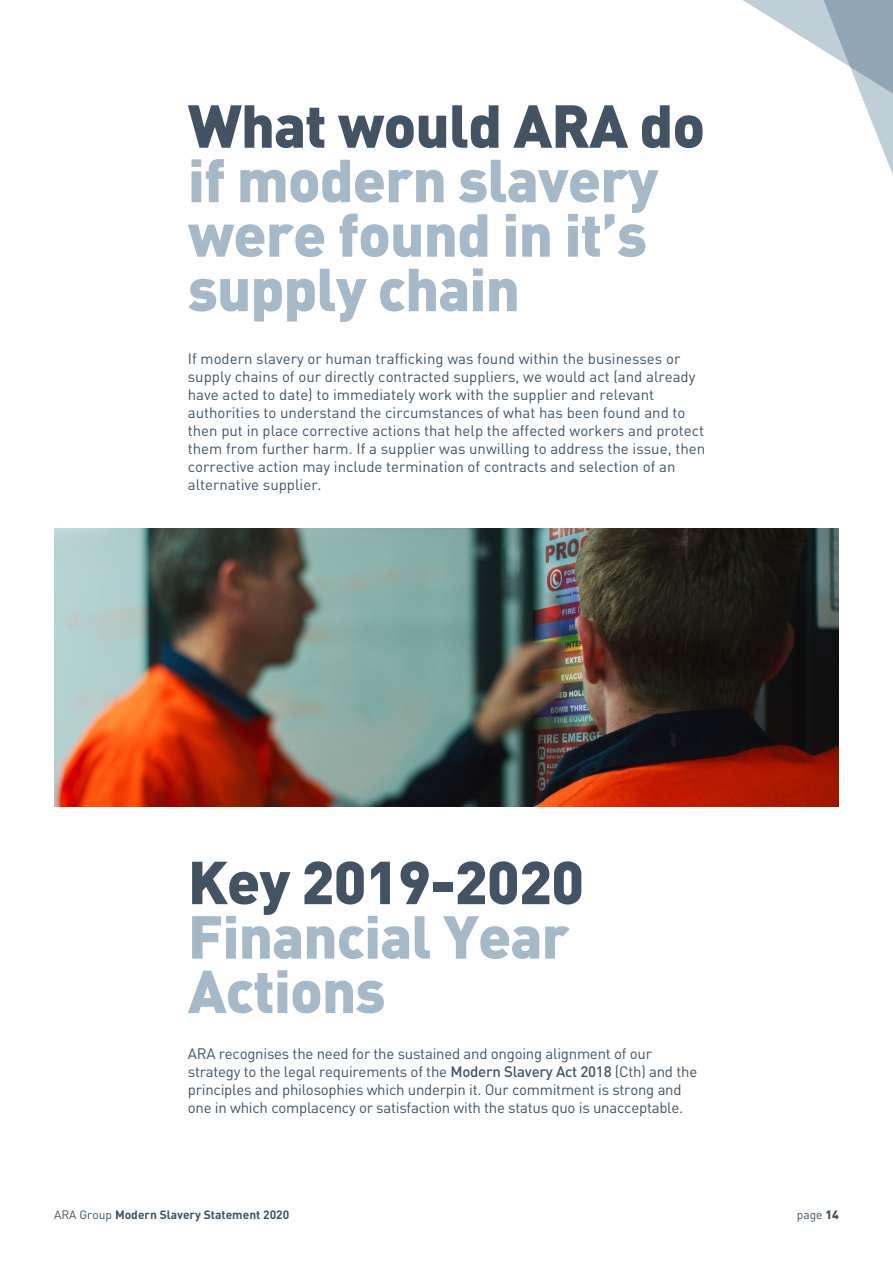
<style>
.page{position:relative;width:893px;height:1263px;background:#fff}
.page>*{position:absolute;margin:0;border:0;box-sizing:border-box;transform-origin:0 0}
.t1{font:900 59.55px/54.4px "DIN";letter-spacing:-.015em;color:#a6b9c8}
.t2{font:900 59.55px "DIN";letter-spacing:-.015em;color:#435364}
.t3{font:15px/18px "DIN";color:#435364}
.t4{font:700 12px "DIN";color:#435364}
.t5{font:12px "DIN";color:#435364}
.s1{color:#435364}
.s2{font-weight:500}
.s3{font-weight:400}
.s4{font-weight:900}
</style>
<div class="page">
<svg style="left:743px;top:0;width:150px;height:175px"></svg>
<img style="left:54px;top:528px;width:785px;height:278px">
<p class="t1" style="left:188px;top:96px;width:519px"><span class="s1">What would ARA do </span>if modern slavery were found in it’s supply chain</p>
<p class="t3" style="left:188px;top:349px;width:519px">If modern slavery or human trafficking was found within the businesses or supply chains of our directly contracted suppliers, we would act (and already have acted to date) to immediately work with the supplier and relevant authorities to understand the circumstances of what has been found and to then put in place corrective actions that help the affected workers and protect them from further harm. If a supplier was unwilling to address the issue, then corrective action may include termination of contracts and selection of an alternative supplier.</p>
<p class="t2" style="left:188px;top:843px;width:398px">Key 2019-2020</p>
<p class="t1" style="left:188px;top:907px;width:383px">Financial Year</p>
<p class="t1" style="left:188px;top:961px;width:199px">Actions</p>
<p class="t3" style="left:188px;top:1044px;width:511px">ARA recognises the need for the sustained and ongoing alignment of our strategy to the legal requirements of the <span class="s2">Modern Slavery Act 2018</span> (Cth) and the principles and philosophies which underpin it. Our commitment is strong and one in which complacency or satisfaction with the status quo is unacceptable.</p>
<p class="t4" style="left:54px;top:1206px;width:237px"><span class="s3">ARA Group</span> Modern Slavery Statement 2020</p>
<p class="t5" style="left:797px;top:1207px;width:44px">page <span class="s4">14</span></p>
</div>
